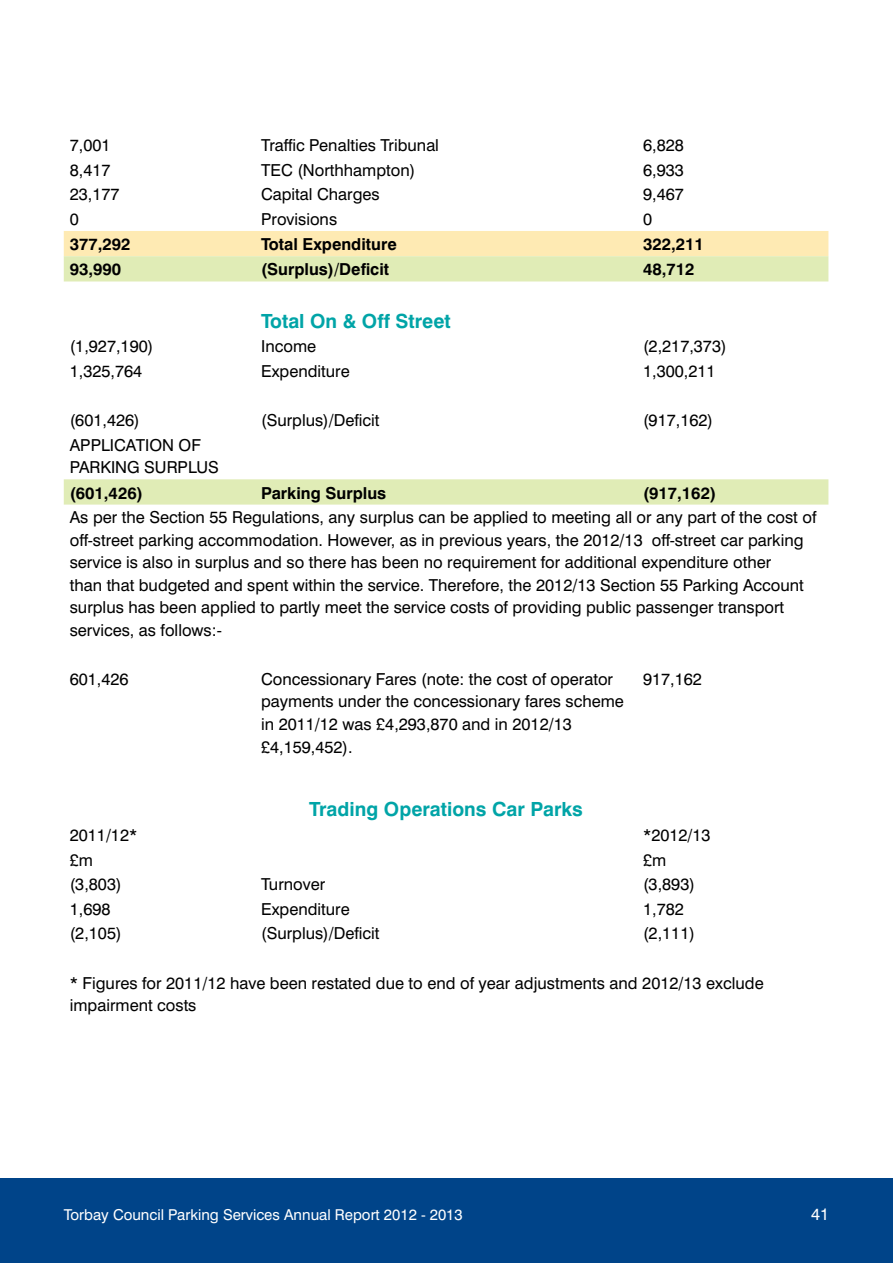
<style>
.page{position:relative;width:893px;height:1263px;background:#fff}
.page>*{position:absolute;margin:0;border:0;box-sizing:border-box;transform-origin:0 0}
.t1{font:700 19.5px "Swiss 721 BT";color:#00a4a7}
.t2{font:16.5px/22.5px "Swiss 721 BT";color:#000}
.t3{font:700 16.5px "Swiss 721 BT";color:#000}
.t4{font:16.5px "Swiss 721 BT";color:#fff}
.t5{font:15px "Swiss 721 BT";color:#fff}
</style>
<div class="page">
<div style="left:0;top:1178px;width:893px;height:85px;background:#004489"></div>
<div style="left:64px;top:231px;width:764px;height:25px;background:#feeab3"></div>
<svg style="left:64px;top:256px;width:764px;height:249px"></svg>
<p class="t2" style="left:70px;top:134px;width:42px">7,001</p>
<p class="t2" style="left:261px;top:134px;width:179px">Traffic Penalties Tribunal</p>
<p class="t2" style="left:643px;top:134px;width:42px">6,828</p>
<p class="t2" style="left:70px;top:158px;width:42px">8,417</p>
<p class="t2" style="left:261px;top:158px;width:156px">TEC (Northhampton)</p>
<p class="t2" style="left:643px;top:158px;width:42px">6,933</p>
<p class="t2" style="left:70px;top:183px;width:51px">23,177</p>
<p class="t2" style="left:261px;top:183px;width:120px">Capital Charges</p>
<p class="t2" style="left:643px;top:183px;width:42px">9,467</p>
<p class="t2" style="left:70px;top:208px;width:11px">0</p>
<p class="t2" style="left:261px;top:208px;width:78px">Provisions</p>
<p class="t2" style="left:643px;top:208px;width:11px">0</p>
<p class="t3" style="left:70px;top:234px;width:62px">377,292</p>
<p class="t3" style="left:261px;top:234px;width:137px">Total Expenditure</p>
<p class="t3" style="left:643px;top:234px;width:62px">322,211</p>
<p class="t3" style="left:70px;top:260px;width:53px">93,990</p>
<p class="t3" style="left:261px;top:260px;width:130px">(Surplus)/Deficit</p>
<p class="t3" style="left:643px;top:260px;width:53px">48,712</p>
<p class="t1" style="left:261px;top:309px;width:191px">Total On &amp; Off Street</p>
<p class="t2" style="left:70px;top:335px;width:85px">(1,927,190)</p>
<p class="t2" style="left:261px;top:335px;width:57px">Income</p>
<p class="t2" style="left:643px;top:335px;width:85px">(2,217,373)</p>
<p class="t2" style="left:70px;top:360px;width:74px">1,325,764</p>
<p class="t2" style="left:261px;top:360px;width:90px">Expenditure</p>
<p class="t2" style="left:643px;top:360px;width:74px">1,300,211</p>
<p class="t2" style="left:70px;top:409px;width:71px">(601,426)</p>
<p class="t2" style="left:261px;top:409px;width:120px">(Surplus)/Deficit</p>
<p class="t2" style="left:643px;top:409px;width:71px">(917,162)</p>
<p class="t2" style="left:70px;top:434px;width:151px">APPLICATION OF<br>PARKING SURPLUS</p>
<p class="t3" style="left:70px;top:483px;width:75px">(601,426)</p>
<p class="t3" style="left:261px;top:483px;width:127px">Parking Surplus</p>
<p class="t3" style="left:643px;top:483px;width:75px">(917,162)</p>
<p class="t2" style="left:70px;top:506px;width:748px">As per the Section 55 Regulations, any surplus can be applied to meeting all or any part of the cost of off-street parking accommodation. However, as in previous years, the 2012/13 off-street car parking service is also in surplus and so there has been no requirement for additional expenditure other<br>than that budgeted and spent within the service. Therefore, the 2012/13 Section 55 Parking Account surplus has been applied to partly meet the service costs of providing public passenger transport services, as follows:-</p>
<p class="t2" style="left:70px;top:668px;width:60px">601,426</p>
<p class="t2" style="left:261px;top:668px;width:364px">Concessionary Fares (note: the cost of operator payments under the concessionary fares scheme in 2011/12 was £4,293,870 and in 2012/13 £4,159,452).</p>
<p class="t2" style="left:643px;top:668px;width:60px">917,162</p>
<p class="t1" style="left:309px;top:797px;width:275px">Trading Operations Car Parks</p>
<p class="t2" style="left:70px;top:824px;width:69px">2011/12*</p>
<p class="t2" style="left:643px;top:824px;width:69px">*2012/13</p>
<p class="t2" style="left:70px;top:848px;width:25px">£m</p>
<p class="t2" style="left:643px;top:848px;width:25px">£m</p>
<p class="t2" style="left:70px;top:873px;width:53px">(3,803)</p>
<p class="t2" style="left:261px;top:873px;width:66px">Turnover</p>
<p class="t2" style="left:643px;top:873px;width:53px">(3,893)</p>
<p class="t2" style="left:70px;top:897px;width:42px">1,698</p>
<p class="t2" style="left:261px;top:897px;width:90px">Expenditure</p>
<p class="t2" style="left:643px;top:897px;width:42px">1,782</p>
<p class="t2" style="left:70px;top:922px;width:53px">(2,105)</p>
<p class="t2" style="left:261px;top:922px;width:120px">(Surplus)/Deficit</p>
<p class="t2" style="left:643px;top:922px;width:53px">(2,111)</p>
<p class="t2" style="left:70px;top:971px;width:695px">* Figures for 2011/12 have been restated due to end of year adjustments and 2012/13 exclude impairment costs</p>
<p class="t5" style="left:64px;top:1206px;width:400px">Torbay Council Parking Services Annual Report 2012 - 2013</p>
<p class="t4" style="left:811px;top:1204px;width:20px">41</p>
</div>
